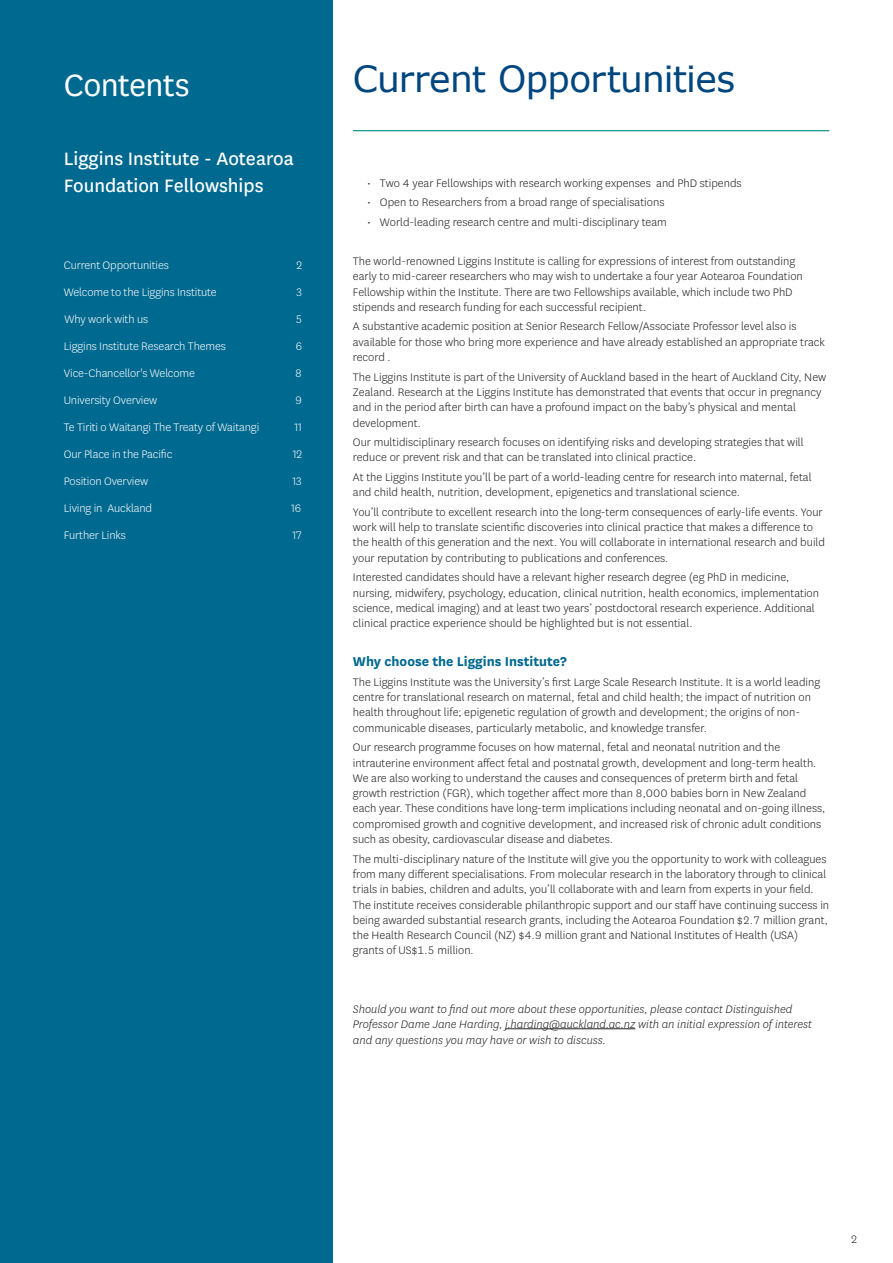
<style>
.page{position:relative;width:893px;height:1263px;background:#fff}
.page>*{position:absolute;margin:0;border:0;box-sizing:border-box;transform-origin:0 0}
.Heading_A{font:36px "Verdana";letter-spacing:-.02em;color:#00467e}
.Contents_Heading{font:36px "Verdana";letter-spacing:-.02em;color:#fff}
.Subheading_A{font:21px/27px "National";color:#fff}
.Bodycopy{font:700 15px "National";color:#006990}
.Bodycopy-2{font:300 12.75px/15.3px "National";color:#231f20}
.BODYCOPY{font:italic 300 12.75px/15.3px "National";color:#231f20}
.Contents_Bodycopy{font:300 12.75px "National";letter-spacing:-.01em;color:#fff}
.Subheading_B{font:300 12.75px "National";letter-spacing:-.01em;color:#fff}
</style>
<div class="page">
<div style="left:0;top:0;width:333px;height:1263px;background:#006990"></div>
<hr style="left:353px;top:130px;width:476px;height:1px;background:#008887">
<hr style="left:505px;top:1028px;width:130px;height:1px;background:#231f20">
<p class="Contents_Heading" style="left:64px;top:50px;width:158px">Contents</p>
<p class="Subheading_A" style="left:64px;top:144px;width:232px">Liggins Institute - Aotearoa<br>Foundation Fellowships</p>
<p class="Contents_Bodycopy" style="left:64px;top:257px;width:107px">Current Opportunities</p>
<p class="Contents_Bodycopy" style="left:296px;top:257px;width:7px">2</p>
<p class="Contents_Bodycopy" style="left:64px;top:284px;width:154px">Welcome to the Liggins Institute</p>
<p class="Contents_Bodycopy" style="left:297px;top:284px;width:7px">3</p>
<p class="Contents_Bodycopy" style="left:65px;top:311px;width:85px">Why work with us</p>
<p class="Contents_Bodycopy" style="left:296px;top:311px;width:7px">5</p>
<p class="Contents_Bodycopy" style="left:64px;top:338px;width:164px">Liggins Institute Research Themes</p>
<p class="Contents_Bodycopy" style="left:296px;top:338px;width:8px">6</p>
<p class="Contents_Bodycopy" style="left:64px;top:365px;width:133px">Vice-Chancellor's Welcome</p>
<p class="Contents_Bodycopy" style="left:295px;top:365px;width:8px">8</p>
<p class="Contents_Bodycopy" style="left:64px;top:392px;width:95px">University Overview</p>
<p class="Contents_Bodycopy" style="left:296px;top:392px;width:8px">9</p>
<p class="Subheading_B" style="left:64px;top:419px;width:197px">Te Tiriti o Waitangi The Treaty of Waitangi</p>
<p class="Subheading_B" style="left:294px;top:419px;width:9px">11</p>
<p class="Subheading_B" style="left:64px;top:446px;width:110px">Our Place in the Pacific</p>
<p class="Subheading_B" style="left:293px;top:446px;width:11px">12</p>
<p class="Subheading_B" style="left:64px;top:473px;width:86px">Position Overview</p>
<p class="Subheading_B" style="left:292px;top:473px;width:11px">13</p>
<p class="Subheading_B" style="left:64px;top:500px;width:90px">Living in Auckland</p>
<p class="Subheading_B" style="left:291px;top:500px;width:11px">16</p>
<p class="Subheading_B" style="left:64px;top:527px;width:64px">Further Links</p>
<p class="Subheading_B" style="left:292px;top:527px;width:11px">17</p>
<p class="Heading_A" style="left:353px;top:54px;width:384px">Current Opportunities</p>
<p class="Bodycopy-2" style="left:367px;top:175px;width:376px">• Two 4 year Fellowships with research working expenses and PhD stipends</p>
<p class="Bodycopy-2" style="left:367px;top:194px;width:299px">• Open to Researchers from a broad range of specialisations</p>
<p class="Bodycopy-2" style="left:367px;top:214px;width:301px">• World-leading research centre and multi-disciplinary team</p>
<p class="Bodycopy-2" style="left:353px;top:253px;width:451px">The world-renowned Liggins Institute is calling for expressions of interest from outstanding early to mid-career researchers who may wish to undertake a four year Aotearoa Foundation Fellowship within the Institute. There are two Fellowships available, which include two PhD stipends and research funding for each successful recipient.</p>
<p class="Bodycopy-2" style="left:353px;top:319px;width:474px">A substantive academic position at Senior Research Fellow/Associate Professor level also is available for those who bring more experience and have already established an appropriate track record .</p>
<p class="Bodycopy-2" style="left:353px;top:369px;width:475px">The Liggins Institute is part of the University of Auckland based in the heart of Auckland City, New Zealand. Research at the Liggins Institute has demonstrated that events that occur in pregnancy and in the period after birth can have a profound impact on the baby’s physical and mental development.</p>
<p class="Bodycopy-2" style="left:353px;top:434px;width:452px">Our multidisciplinary research focuses on identifying risks and developing strategies that will reduce or prevent risk and that can be translated into clinical practice.</p>
<p class="Bodycopy-2" style="left:353px;top:469px;width:460px">At the Liggins Institute you’ll be part of a world-leading centre for research into maternal, fetal and child health, nutrition, development, epigenetics and translational science.</p>
<p class="Bodycopy-2" style="left:353px;top:504px;width:473px">You’ll contribute to excellent research into the long-term consequences of early-life events. Your work will help to translate scientific discoveries into clinical practice that makes a difference to the health of this generation and the next. You will collaborate in international research and build your reputation by contributing to publications and conferences.</p>
<p class="Bodycopy-2" style="left:353px;top:569px;width:468px">Interested candidates should have a relevant higher research degree (eg PhD in medicine, nursing, midwifery, psychology, education, clinical nutrition, health economics, implementation science, medical imaging) and at least two years’ postdoctoral research experience. Additional clinical practice experience should be highlighted but is not essential.</p>
<p class="Bodycopy" style="left:353px;top:651px;width:215px">Why choose the Liggins Institute?</p>
<p class="Bodycopy-2" style="left:353px;top:674px;width:469px">The Liggins Institute was the University’s first Large Scale Research Institute. It is a world leading centre for translational research on maternal, fetal and child health; the impact of nutrition on health throughout life; epigenetic regulation of growth and development; the origins of non&shy;communicable diseases, particularly metabolic, and knowledge transfer.</p>
<p class="Bodycopy-2" style="left:353px;top:739px;width:474px">Our research programme focuses on how maternal, fetal and neonatal nutrition and the intrauterine environment affect fetal and postnatal growth, development and long-term health.<br>We are also working to understand the causes and consequences of preterm birth and fetal growth restriction (FGR), which together affect more than 8,000 babies born in New Zealand each year. These conditions have long-term implications including neonatal and on-going illness, compromised growth and cognitive development, and increased risk of chronic adult conditions such as obesity, cardiovascular disease and diabetes.</p>
<p class="Bodycopy-2" style="left:353px;top:851px;width:478px">The multi-disciplinary nature of the Institute will give you the opportunity to work with colleagues from many different specialisations. From molecular research in the laboratory through to clinical trials in babies, children and adults, you’ll collaborate with and learn from experts in your field.<br>The institute receives considerable philanthropic support and our staff have continuing success in being awarded substantial research grants, including the Aotearoa Foundation $2.7 million grant, the Health Research Council (NZ) $4.9 million grant and National Institutes of Health (USA) grants of US$1.5 million.</p>
<p class="BODYCOPY" style="left:353px;top:1001px;width:460px">Should you want to find out more about these opportunities, please contact Distinguished<br>Professor Dame Jane Harding, j.harding@auckland.ac.nz with an initial expression of interest and any questions you may have or wish to discuss.</p>
<p class="Bodycopy-2" style="left:850px;top:1231px;width:9px">2</p>
</div>
